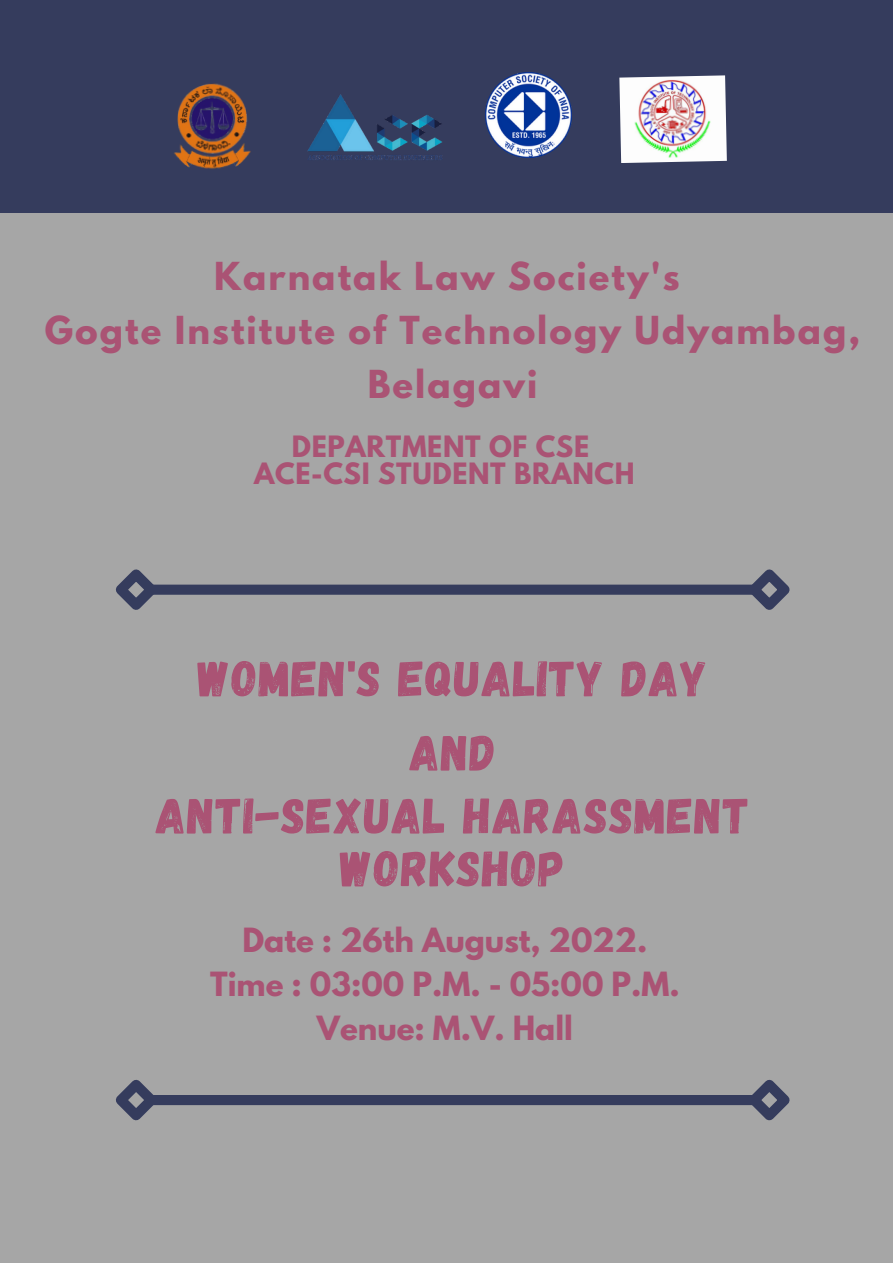
<style>
.page{position:relative;width:893px;height:1264px;background:#fff}
.page>*{position:absolute;margin:0;border:0;box-sizing:border-box;transform-origin:0 0}
.t1{font:50.1px/74.2px "Gagalin";letter-spacing:.025em;color:#aa5374;text-align:center}
.t2{font:700 34.2px/54px "League Spartan";letter-spacing:.06em;color:#aa5374;text-align:center}
.t3{font:700 29.55px/43.8px "League Spartan";color:#aa5374;text-align:center}
.t4{font:700 25.95px/27px "League Spartan";letter-spacing:.025em;color:#aa5374;text-align:center}
</style>
<div class="page">
<div style="left:0;top:0;width:892px;height:1262px;background:#a6a6a6"></div>
<div style="left:0;top:0;width:892px;height:212px;background:#353c5d"></div>
<img style="left:174px;top:83px;width:77px;height:86px">
<img style="left:307px;top:94px;width:135px;height:66px">
<img style="left:486px;top:72px;width:85px;height:86px">
<img style="left:619px;top:75px;width:107px;height:88px">
<div style="left:151px;top:1094px;width:603px;height:11px;background:#353c5d"></div>
<svg style="left:116px;top:1079px;width:50px;height:42px"></svg>
<svg style="left:739px;top:1079px;width:51px;height:42px"></svg>
<div style="left:151px;top:584px;width:603px;height:10px;background:#353c5d"></div>
<svg style="left:116px;top:569px;width:50px;height:41px"></svg>
<svg style="left:739px;top:569px;width:51px;height:41px"></svg>
<p class="t2" style="left:45px;top:253px;width:817px">Karnatak Law Society's<br>Gogte Institute of Technology Udyambag,<br>Belagavi</p>
<p class="t4" style="left:254px;top:436px;width:382px">DEPARTMENT OF CSE<br>ACE-CSI STUDENT BRANCH</p>
<h1 class="t1" style="left:198px;top:639px;width:511px">WOMEN'S EQUALITY DAY<br>AND</h1>
<h1 class="t1" style="left:156px;top:786px;width:595px;line-height:52.8px">ANTI-SEXUAL HARASSMENT<br>WORKSHOP</h1>
<p class="t3" style="left:210px;top:921px;width:471px">Date : 26th August, 2022.<br>Time : 03:00 P.M. - 05:00 P.M.<br>Venue: M.V. Hall</p>
</div>
